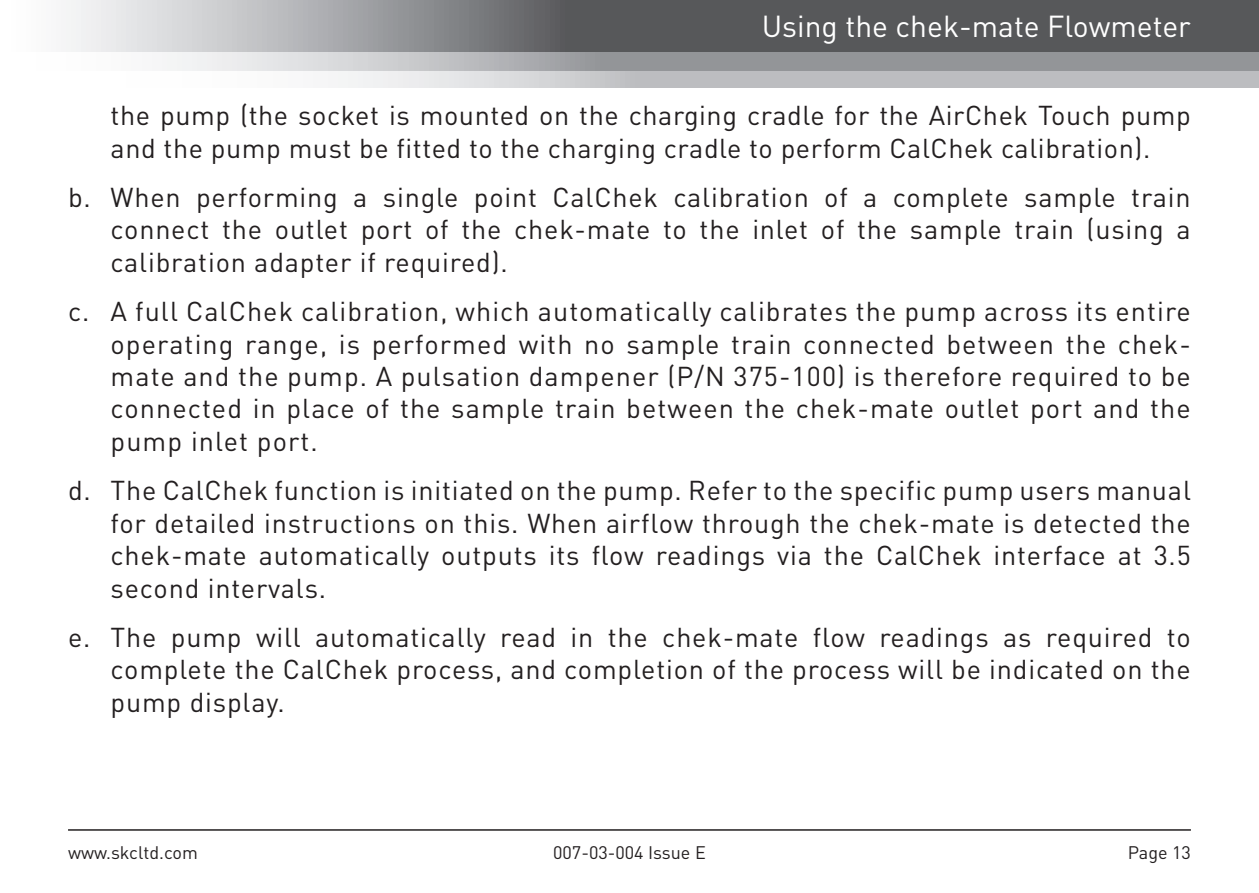
<style>
.page{position:relative;width:1259px;height:893px;background:#fff}
.page>*{position:absolute;margin:0;border:0;box-sizing:border-box;transform-origin:0 0}
.t1{font:30px "DIN Pro";color:#fff}
.t2{font:27px/32.4px "DIN Pro";letter-spacing:.03em;color:#231f20;text-align:justify}
.t3{font:18px "DIN Pro";color:#231f20}
</style>
<div class="page">
<svg style="left:338px;top:71px;width:921px;height:17px;background:#c6c7ca"></svg>
<svg style="left:66px;top:51px;width:1193px;height:20px;background:#adafb1"></svg>
<svg style="left:66px;top:0;width:1193px;height:51px;background:#7a7c7e"></svg>
<hr style="left:68px;top:829px;width:1123px;height:2px;background:#231f20">
<p class="t1" style="left:762px;top:6px;width:431px">Using the chek-mate Flowmeter</p>
<p class="t2" style="left:111px;top:98px;width:1081px">the pump (the socket is mounted on the charging cradle for the AirChek Touch pump and the pump must be fitted to the charging cradle to perform CalChek calibration).</p>
<p class="t2" style="left:111px;top:180px;width:1081px;text-indent:-43px">b. When performing a single point CalChek calibration of a complete sample train connect the outlet port of the chek-mate to the inlet of the sample train (using a calibration adapter if required).</p>
<p class="t2" style="left:111px;top:294px;width:1082px;text-indent:-43px">c. A full CalChek calibration, which automatically calibrates the pump across its entire operating range, is performed with no sample train connected between the chek&shy;mate and the pump. A pulsation dampener (P/N 375-100) is therefore required to be connected in place of the sample train between the chek-mate outlet port and the pump inlet port.</p>
<p class="t2" style="left:111px;top:473px;width:1082px;text-indent:-43px">d. The CalChek function is initiated on the pump. Refer to the specific pump users manual for detailed instructions on this. When airflow through the chek-mate is detected the chek-mate automatically outputs its flow readings via the CalChek interface at 3.5 second intervals.</p>
<p class="t2" style="left:111px;top:620px;width:1081px;text-indent:-43px">e. The pump will automatically read in the chek-mate flow readings as required to complete the CalChek process, and completion of the process will be indicated on the pump display.</p>
<p class="t3" style="left:68px;top:840px;width:131px">www.skcltd.com</p>
<p class="t3" style="left:553px;top:840px;width:154px">007-03-004 Issue E</p>
<p class="t3" style="left:1127px;top:840px;width:65px">Page 13</p>
</div>
